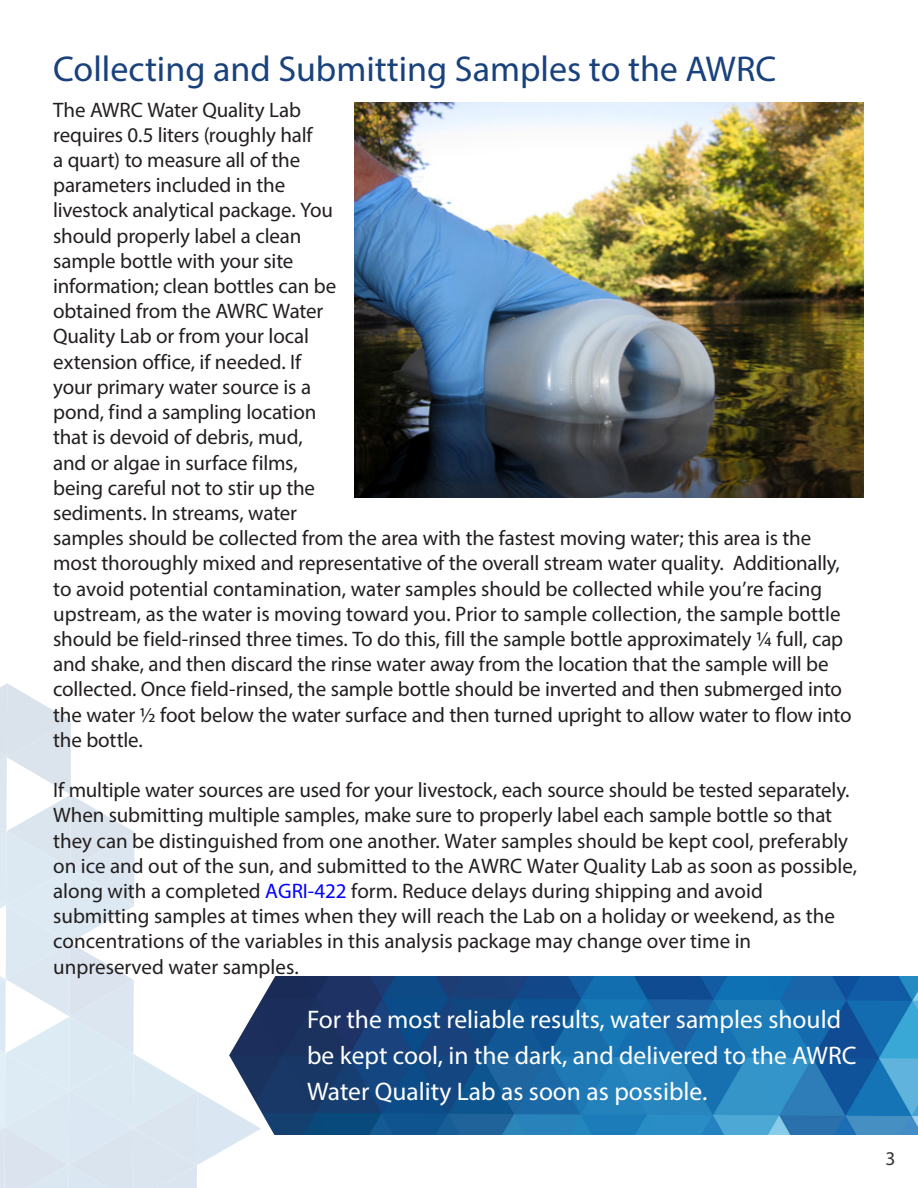
<style>
.page{position:relative;width:918px;height:1188px;background:#fff}
.page>*{position:absolute;margin:0;border:0;box-sizing:border-box;transform-origin:0 0}
.New_Paragraph_Style{font:36px "Myriad Pro";color:#19427d}
.Title_1_Blue{font:25.5px/36px "Myriad Pro";color:#fff}
.New_Paragraph_Style-2{font:21px/25.2px "Myriad Pro";letter-spacing:-.005em;color:#231f20}
.t1{font:19.5px "Myriad Pro";color:#363536}
.s1{color:#00f}
</style>
<div class="page">
<svg style="left:0;top:683px;width:250px;height:505px"></svg>
<img style="left:354px;top:103px;width:510px;height:395px">
<img style="left:199px;top:976px;width:719px;height:159px">
<p class="New_Paragraph_Style" style="left:53px;top:47px;width:725px">Collecting and Submitting Samples to the AWRC</p>
<p class="New_Paragraph_Style-2" style="left:53px;top:97px;width:800px">The AWRC Water Quality Lab<br>requires 0.5 liters (roughly half<br>a quart) to measure all of the<br>parameters included in the<br>livestock analytical package. You<br>should properly label a clean<br>sample bottle with your site<br>information; clean bottles can be<br>obtained from the AWRC Water<br>Quality Lab or from your local<br>extension office, if needed. If<br>your primary water source is a<br>pond, find a sampling location<br>that is devoid of debris, mud,<br>and or algae in surface films,<br>being careful not to stir up the<br>sediments. In streams, water<br>samples should be collected from the area with the fastest moving water; this area is the most thoroughly mixed and representative of the overall stream water quality. Additionally, to avoid potential contamination, water samples should be collected while you’re facing upstream, as the water is moving toward you. Prior to sample collection, the sample bottle should be field-rinsed three times. To do this, fill the sample bottle approximately ¼ full, cap and shake, and then discard the rinse water away from the location that the sample will be collected. Once field-rinsed, the sample bottle should be inverted and then submerged into the water ½ foot below the water surface and then turned upright to allow water to flow into the bottle.</p>
<p class="New_Paragraph_Style-2" style="left:53px;top:777px;width:806px">If multiple water sources are used for your livestock, each source should be tested separately.<br>When submitting multiple samples, make sure to properly label each sample bottle so that they can be distinguished from one another. Water samples should be kept cool, preferably on ice and out of the sun, and submitted to the AWRC Water Quality Lab as soon as possible, along with a completed <span class="s1">AGRI-422</span> form. Reduce delays during shipping and avoid submitting samples at times when they will reach the Lab on a holiday or weekend, as the concentrations of the variables in this analysis package may change over time in unpreserved water samples.</p>
<p class="Title_1_Blue" style="left:307px;top:1001px;width:551px">For the most reliable results, water samples should be kept cool, in the dark, and delivered to the AWRC<br>Water Quality Lab as soon as possible.</p>
<p class="t1" style="left:885px;top:1147px;width:12px">3</p>
</div>
